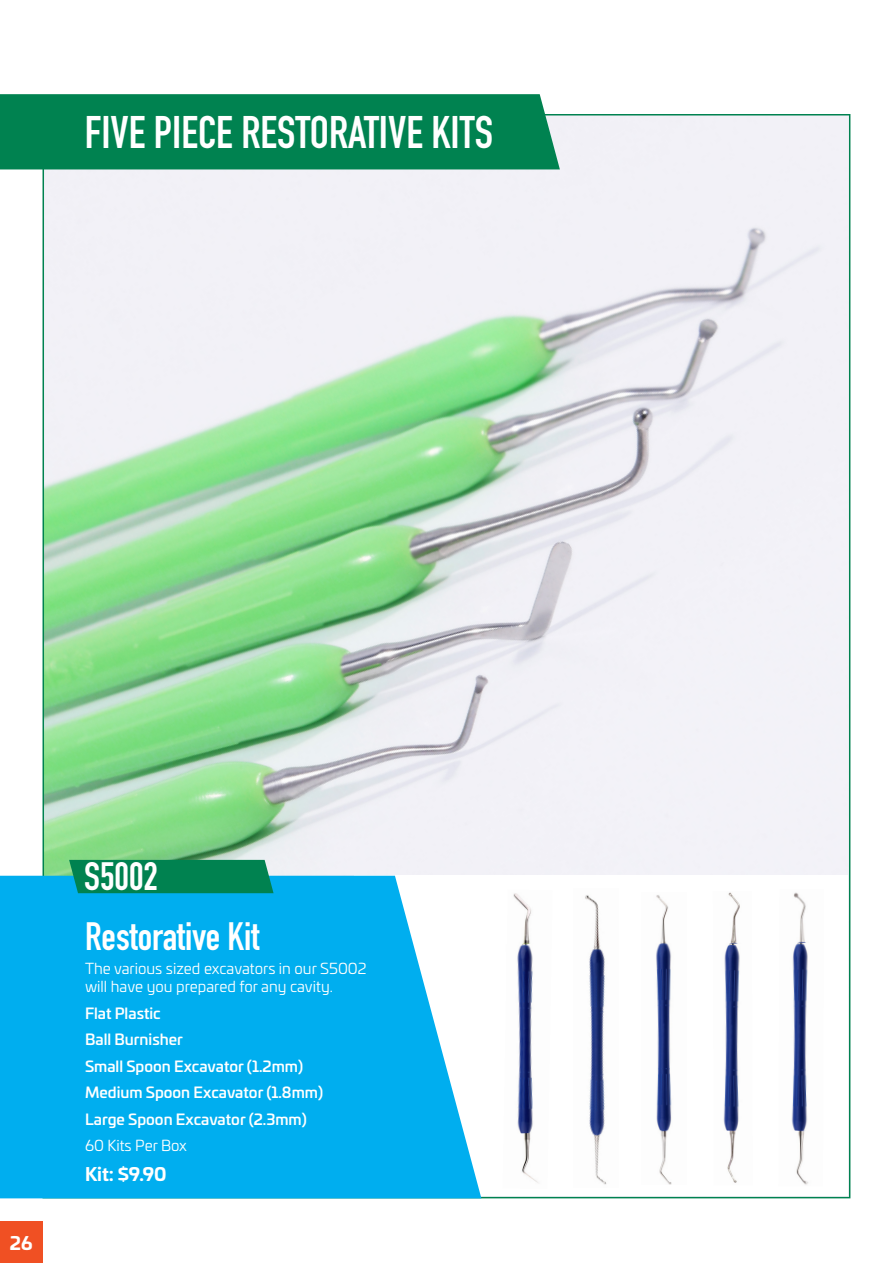
<style>
.page{position:relative;width:893px;height:1263px;background:#fff}
.page>*{position:absolute;margin:0;border:0;box-sizing:border-box;transform-origin:0 0}
.t1{font:700 45px "DIN Condensed";color:#fff}
.t2{font:700 39px "DIN Condensed";color:#fff}
.t3{font:700 18px "Univia Pro";color:#fff}
.t4{font:500 15px "Univia Pro";color:#fff}
.t5{font:15px/18px "Univia Pro";color:#fff}
</style>
<div class="page">
<div style="left:0;top:1221px;width:43px;height:42px;background:#f05023"></div>
<img style="left:46px;top:117px;width:801px;height:759px">
<div style="left:354px;top:875px;width:494px;height:321px;background:#fff"></div>
<svg style="left:0;top:876px;width:481px;height:322px;background:#11b3f0"></svg>
<div style="left:69px;top:860px;width:205px;height:33px;background:#008250"></div>
<div style="left:0;top:94px;width:560px;height:75px;background:#008250"></div>
<img style="left:513px;top:893px;width:25px;height:290px">
<img style="left:513px;top:943px;width:25px;height:191px">
<img style="left:585px;top:895px;width:22px;height:290px">
<img style="left:656px;top:895px;width:16px;height:290px">
<img style="left:727px;top:892px;width:13px;height:291px">
<img style="left:723px;top:943px;width:17px;height:188px">
<img style="left:793px;top:892px;width:15px;height:293px">
<img style="left:791px;top:943px;width:17px;height:188px">
<p class="t1" style="left:85px;top:102px;width:410px">FIVE PIECE RESTORATIVE KITS</p>
<p class="t3" style="left:10px;top:1228px;width:24px">26</p>
<p class="t2" style="left:84px;top:850px;width:75px">S5002</p>
<p class="t2" style="left:85px;top:910px;width:176px">Restorative Kit</p>
<p class="t5" style="left:85px;top:959px;width:283px">The various sized excavators in our S5002 will have you prepared for any cavity.</p>
<p class="t4" style="left:85px;top:1001px;width:77px">Flat Plastic</p>
<p class="t4" style="left:85px;top:1028px;width:99px">Ball Burnisher</p>
<p class="t4" style="left:85px;top:1054px;width:220px">Small Spoon Excavator (1.2mm)</p>
<p class="t4" style="left:85px;top:1081px;width:240px">Medium Spoon Excavator (1.8mm)</p>
<p class="t4" style="left:85px;top:1107px;width:223px">Large Spoon Excavator (2.3mm)</p>
<p class="t5" style="left:85px;top:1136px;width:103px">60 Kits Per Box</p>
<p class="t3" style="left:85px;top:1160px;width:83px">Kit: $9.90</p>
</div>
